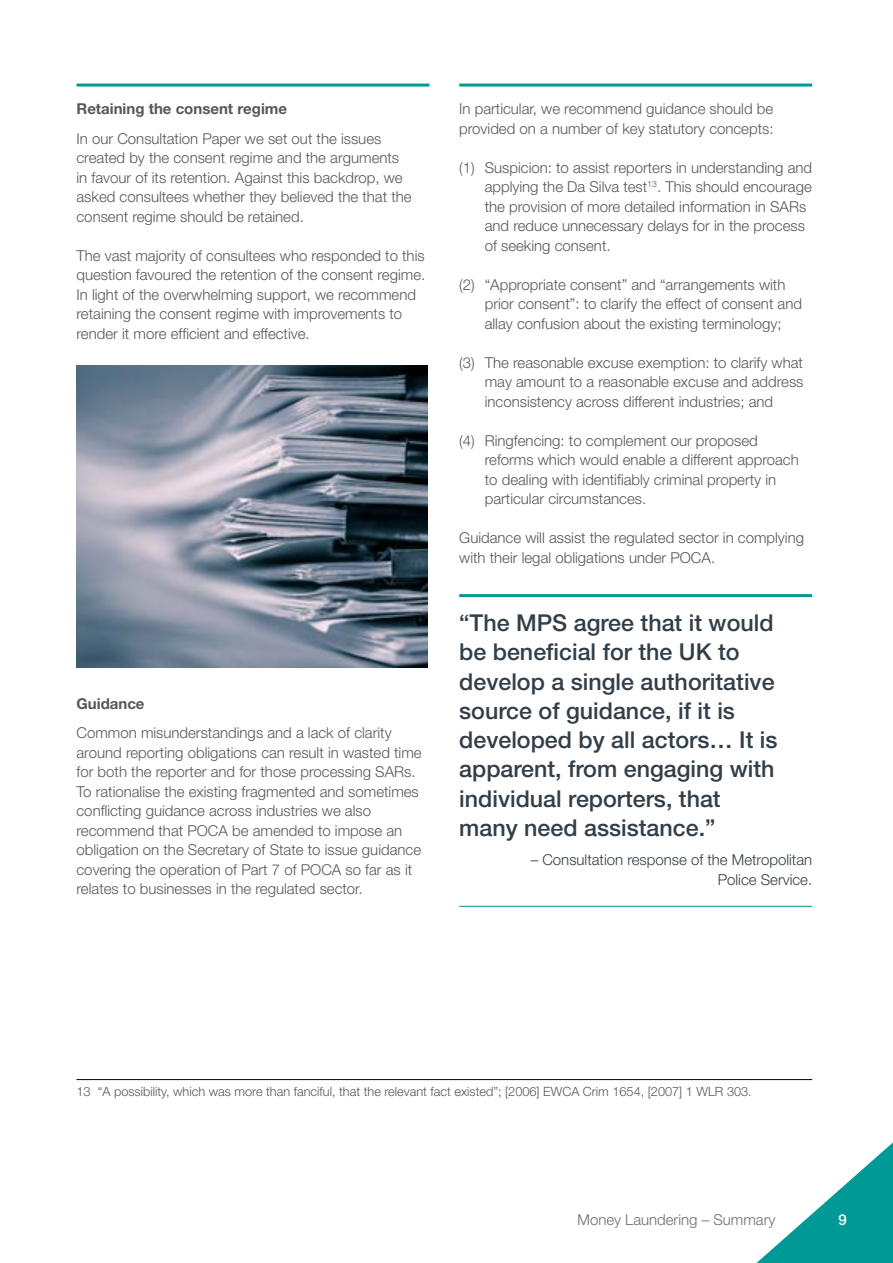
<style>
.page{position:relative;width:893px;height:1263px;background:#fff}
.page>*{position:absolute;margin:0;border:0;box-sizing:border-box;transform-origin:0 0}
.t1{font:500 23.25px/29.2px "Helvetica Neue LT Pro";color:#323e48}
.Body_text{font:300 15px/19.5px "Helvetica Neue LT Pro";color:#575756}
.Non-auto_numbered_li{font:300 15px/19.5px "Helvetica Neue LT Pro";color:#575756}
.Quote_author{font:300 15px/19.5px "Helvetica Neue LT Pro";color:#323e48;text-align:right}
.Subheading_B{font:700 15px "Helvetica Neue LT Pro";color:#575756}
.t2{font:300 15px "Helvetica Neue LT Pro";color:#706f6f}
.t3{font:500 15px "Helvetica Neue LT Pro";color:#fff}
.Footnotes{font:300 12.75px "Helvetica Neue LT Pro";color:#575756}
</style>
<div class="page">
<svg style="left:756px;top:1142px;width:137px;height:121px"></svg>
<hr style="left:77px;top:84px;width:352px;height:3px;background:#009a96">
<hr style="left:459px;top:84px;width:353px;height:3px;background:#009a96">
<img style="left:77px;top:365px;width:351px;height:302px">
<hr style="left:77px;top:1079px;width:735px;height:1px;background:#000">
<hr style="left:459px;top:594px;width:353px;height:3px;background:#009a96">
<hr style="left:459px;top:906px;width:353px;height:1px;background:#009a96">
<p class="Subheading_B" style="left:77px;top:100px;width:212px">Retaining the consent regime</p>
<p class="Body_text" style="left:77px;top:128px;width:337px">In our Consultation Paper we set out the issues created by the consent regime and the arguments in favour of its retention. Against this backdrop, we asked consultees whether they believed the that the consent regime should be retained.</p>
<p class="Body_text" style="left:77px;top:245px;width:350px">The vast majority of consultees who responded to this question favoured the retention of the consent regime.<br>In light of the overwhelming support, we recommend retaining the consent regime with improvements to render it more efficient and effective.</p>
<p class="Subheading_B" style="left:77px;top:694px;width:70px">Guidance</p>
<p class="Body_text" style="left:77px;top:723px;width:347px">Common misunderstandings and a lack of clarity around reporting obligations can result in wasted time for both the reporter and for those processing SARs.<br>To rationalise the existing fragmented and sometimes conflicting guidance across industries we also recommend that POCA be amended to impose an obligation on the Secretary of State to issue guidance covering the operation of Part 7 of POCA so far as it relates to businesses in the regulated sector.</p>
<p class="Body_text" style="left:459px;top:99px;width:316px">In particular, we recommend guidance should be provided on a number of key statutory concepts:</p>
<p class="Non-auto_numbered_li" style="left:485px;top:157px;width:329px;text-indent:-26px">(1) Suspicion: to assist reporters in understanding and applying the Da Silva test<sup>13</sup>. This should encourage the provision of more detailed information in SARs and reduce unnecessary delays for in the process of seeking consent.</p>
<p class="Non-auto_numbered_li" style="left:485px;top:274px;width:319px;text-indent:-26px">(2) “Appropriate consent” and “arrangements with prior consent”: to clarify the effect of consent and allay confusion about the existing terminology;</p>
<p class="Non-auto_numbered_li" style="left:485px;top:352px;width:320px;text-align:justify;text-indent:-26px">(3) The reasonable excuse exemption: to clarify what may amount to a reasonable excuse and address inconsistency across different industries; and</p>
<p class="Non-auto_numbered_li" style="left:485px;top:430px;width:316px;text-indent:-26px">(4) Ringfencing: to complement our proposed reforms which would enable a different approach to dealing with identifiably criminal property in particular circumstances.</p>
<p class="Body_text" style="left:459px;top:528px;width:346px">Guidance will assist the regulated sector in complying with their legal obligations under POCA.</p>
<p class="t1" style="left:459px;top:608px;width:320px">“The MPS agree that it would be beneficial for the UK to develop a single authoritative source of guidance, if it is developed by all actors… It is apparent, from engaging with individual reporters, that many need assistance.”</p>
<p class="Quote_author" style="left:531px;top:850px;width:283px">– Consultation response of the Metropolitan<br>Police Service.</p>
<p class="Footnotes" style="left:77px;top:1084px;width:677px">13 “A possibility, which was more than fanciful, that the relevant fact existed”; [2006] EWCA Crim 1654, [2007] 1 WLR 303.</p>
<p class="t2" style="left:577px;top:1210px;width:199px">Money Laundering – Summary</p>
<p class="t3" style="left:839px;top:1210px;width:10px">9</p>
</div>
